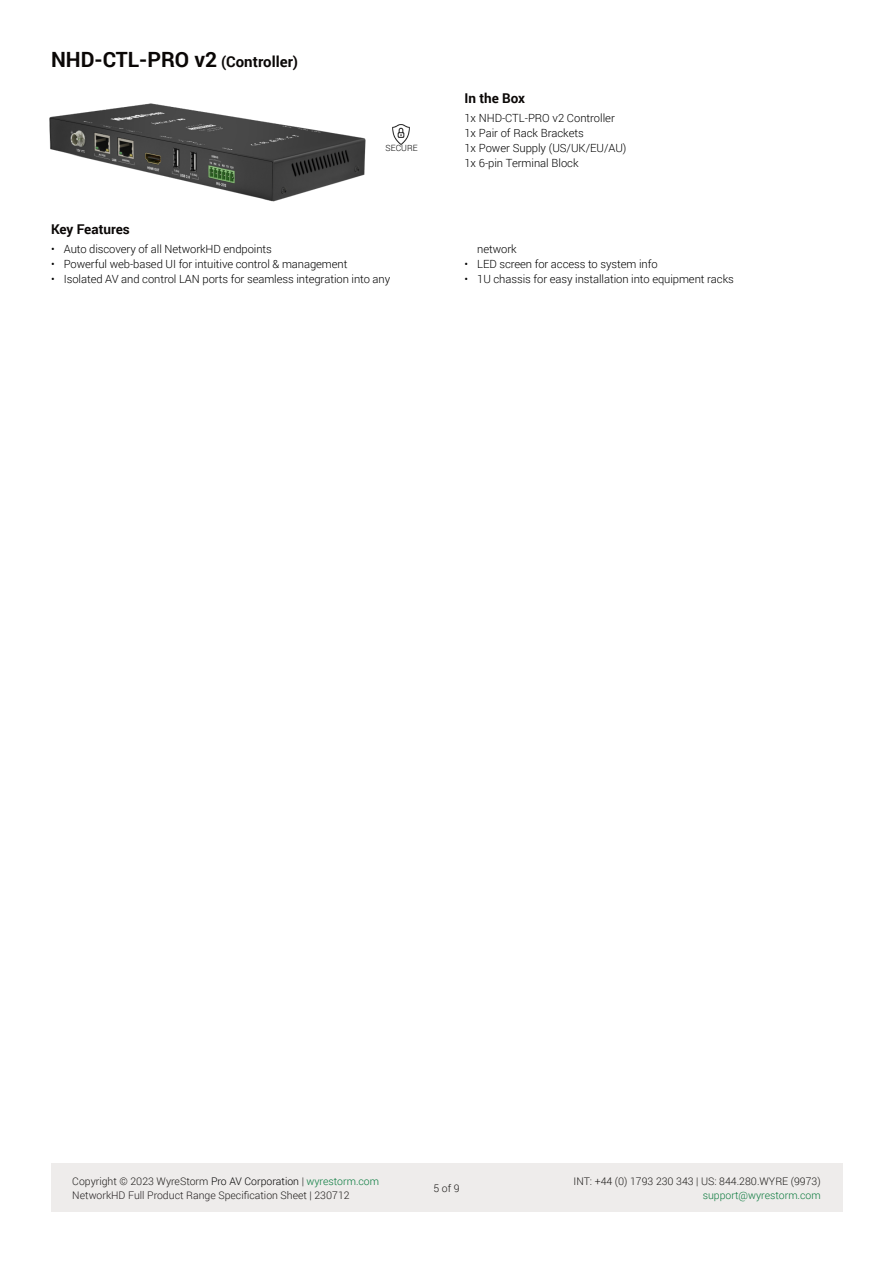
<style>
.page{position:relative;width:893px;height:1263px;background:#fff}
.page>*{position:absolute;margin:0;border:0;box-sizing:border-box;transform-origin:0 0}
.t1{font:700 21px "Roboto";color:#0a0706}
.t2{font:700 13.5px "Roboto";color:#0a0706}
.t3{font:300 11.25px/15px "Roboto";letter-spacing:-.005em;color:#000}
.t4{font:300 10.5px/13.5px "Roboto";color:#1e1c1a}
.t5{font:300 10.5px "Roboto";color:#0b7a3d}
.t6{font:300 8.55px "Roboto";color:#000}
.s1{font-size:15px}
.s2{color:#000}
.s3{color:#077a3d}
.s4{color:#221e1f}
</style>
<div class="page">
<div style="left:51px;top:1164px;width:791px;height:48px;background:#eeeceb"></div>
<img style="left:49px;top:103px;width:356px;height:99px">
<img style="left:392px;top:125px;width:18px;height:19px">
<h1 class="t1" style="left:51px;top:45px;width:249px">NHD-CTL-PRO v2 <span class="s1">(Controller)</span></h1>
<p class="t2" style="left:51px;top:219px;width:80px">Key Features</p>
<p class="t6" style="left:386px;top:142px;width:34px">SECURE</p>
<p class="t3" style="left:51px;top:241px;width:222px">• Auto discovery of all NetworkHD endpoints</p>
<p class="t3" style="left:51px;top:256px;width:298px">• Powerful web-based UI for intuitive control &amp; management</p>
<p class="t3" style="left:51px;top:271px;width:341px">• Isolated AV and control LAN ports for seamless integration into any</p>
<p class="t2" style="left:464px;top:88px;width:62px">In the Box</p>
<p class="t3" style="left:464px;top:110px;width:164px">1x NHD-CTL-PRO v2 Controller<br>1x Pair of Rack Brackets<br>1x Power Supply (US/UK/EU/AU)<br>1x 6-pin Terminal Block</p>
<p class="t3" style="left:477px;top:241px;width:41px">network</p>
<p class="t3" style="left:464px;top:256px;width:195px">• LED screen for access to system info</p>
<p class="t3" style="left:464px;top:271px;width:271px">• 1U chassis for easy installation into equipment racks</p>
<p class="t4" style="left:72px;top:1174px;width:308px">Copyright © 2023 WyreStorm <span class="s2">Pro AV Corporation</span> | <span class="s3">wyrestorm.com<br></span><span class="s4">NetworkHD Full Product Range</span> Specification Sheet | 230712</p>
<p class="t4" style="left:574px;top:1174px;width:249px">INT: +44 (0) 1793 230 343 | US: 844.280.WYRE (9973)</p>
<p class="t4" style="left:433px;top:1181px;width:28px">5 of 9</p>
<p class="t5" style="left:703px;top:1187px;width:120px">support@wyrestorm.com</p>
</div>
